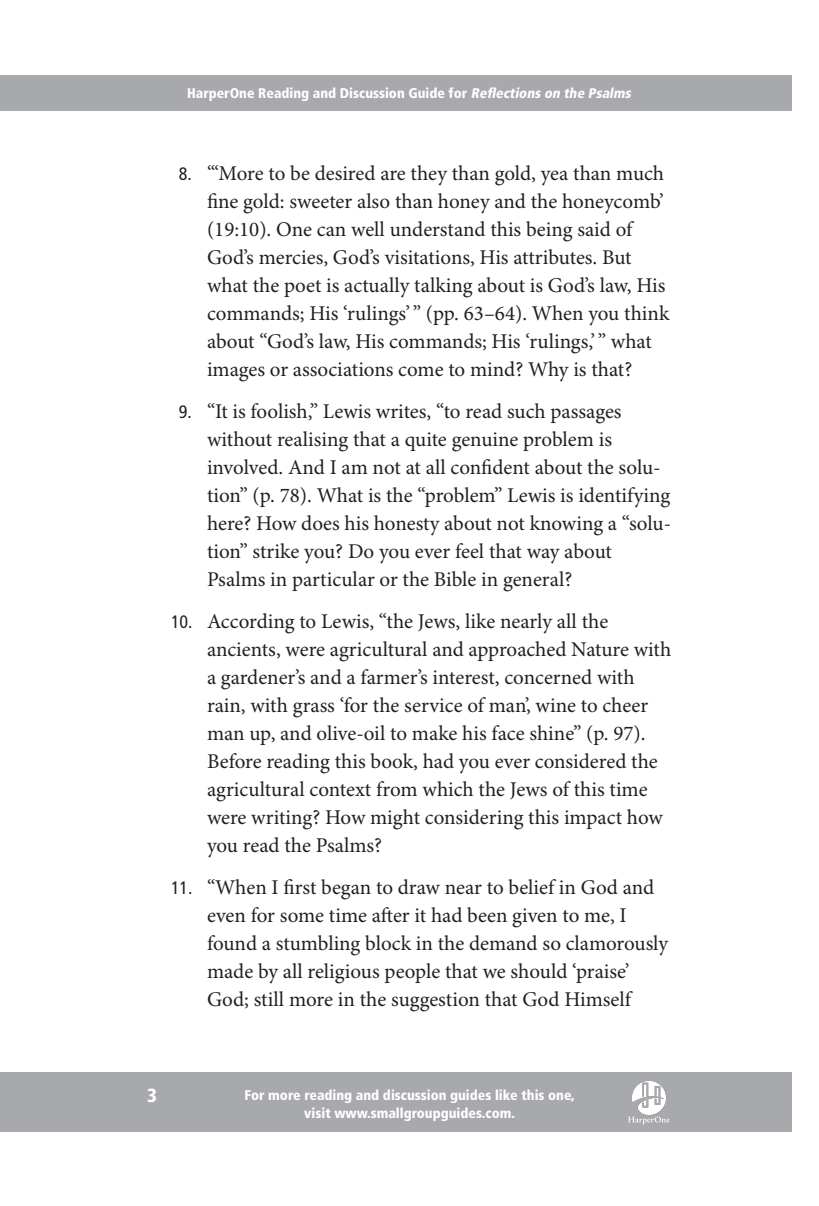
<style>
.page{position:relative;width:819px;height:1206px;background:#fff}
.page>*{position:absolute;margin:0;border:0;box-sizing:border-box;transform-origin:0 0}
.t1{font:21px/28px "Minion Pro";letter-spacing:-.005em;color:#231f20}
.t2{font:900 condensed 19px "Frutiger";color:#fff}
.t3{font:900 condensed 14px/18px "Frutiger";color:#fff;text-align:center}
.s1{font-style:italic}
.s2{font-family:"Frutiger";font-stretch:condensed;font-size:18px}
</style>
<div class="page">
<div style="left:0;top:1073px;width:27px;height:59px;background:#a8a9ad"></div>
<div style="left:27px;top:75px;width:765px;height:36px;background:#a8a9ad"></div>
<div style="left:0;top:75px;width:27px;height:36px;background:#a8a9ad"></div>
<div style="left:27px;top:1073px;width:765px;height:59px;background:#a8a9ad"></div>
<svg style="left:628px;top:1117px;width:42px;height:8px"></svg>
<img style="left:632px;top:1081px;width:34px;height:34px">
<p class="t3" style="left:187px;top:84px;width:448px">HarperOne Reading and Discussion Guide for <span class="s1">Reflections on the Psalms</span></p>
<p class="t1" style="left:207px;top:160px;width:464px;text-indent:-28px"><span class="s2">8.</span> “‘More to be desired are they than gold, yea than much fine gold: sweeter also than honey and the honeycomb’ (19:10). One can well understand this being said of God’s mercies, God’s visitations, His attributes. But what the poet is actually talking about is God’s law, His commands; His ‘rulings’ ” (pp. 63–64). When you think about “God’s law, His commands; His ‘rulings,’ ” what images or associations come to mind? Why is that?</p>
<p class="t1" style="left:207px;top:398px;width:466px;text-indent:-28px"><span class="s2">9.</span> “It is foolish,” Lewis writes, “to read such passages without realising that a quite genuine problem is involved. And I am not at all confident about the solu&shy;tion” (p. 78). What is the “problem” Lewis is identifying here? How does his honesty about not knowing a “solu&shy;tion” strike you? Do you ever feel that way about Psalms in particular or the Bible in general?</p>
<p class="t1" style="left:207px;top:608px;width:466px;text-indent:-36px"><span class="s2">10.</span> According to Lewis, “the Jews, like nearly all the ancients, were agricultural and approached Nature with a gardener’s and a farmer’s interest, concerned with rain, with grass ‘for the service of man’, wine to cheer man up, and olive-oil to make his face shine” (p. 97).<br>Before reading this book, had you ever considered the agricultural context from which the Jews of this time were writing? How might considering this impact how you read the Psalms?</p>
<p class="t1" style="left:207px;top:874px;width:463px;text-indent:-36px"><span class="s2">11.</span> “When I first began to draw near to belief in God and even for some time after it had been given to me, I found a stumbling block in the demand so clamorously made by all religious people that we should ‘praise’ God; still more in the suggestion that God Himself</p>
<p class="t2" style="left:147px;top:1084px;width:11px">3</p>
<p class="t3" style="left:245px;top:1086px;width:332px">For more reading and discussion guides like this one, visit www.smallgroupguides.com.</p>
</div>
